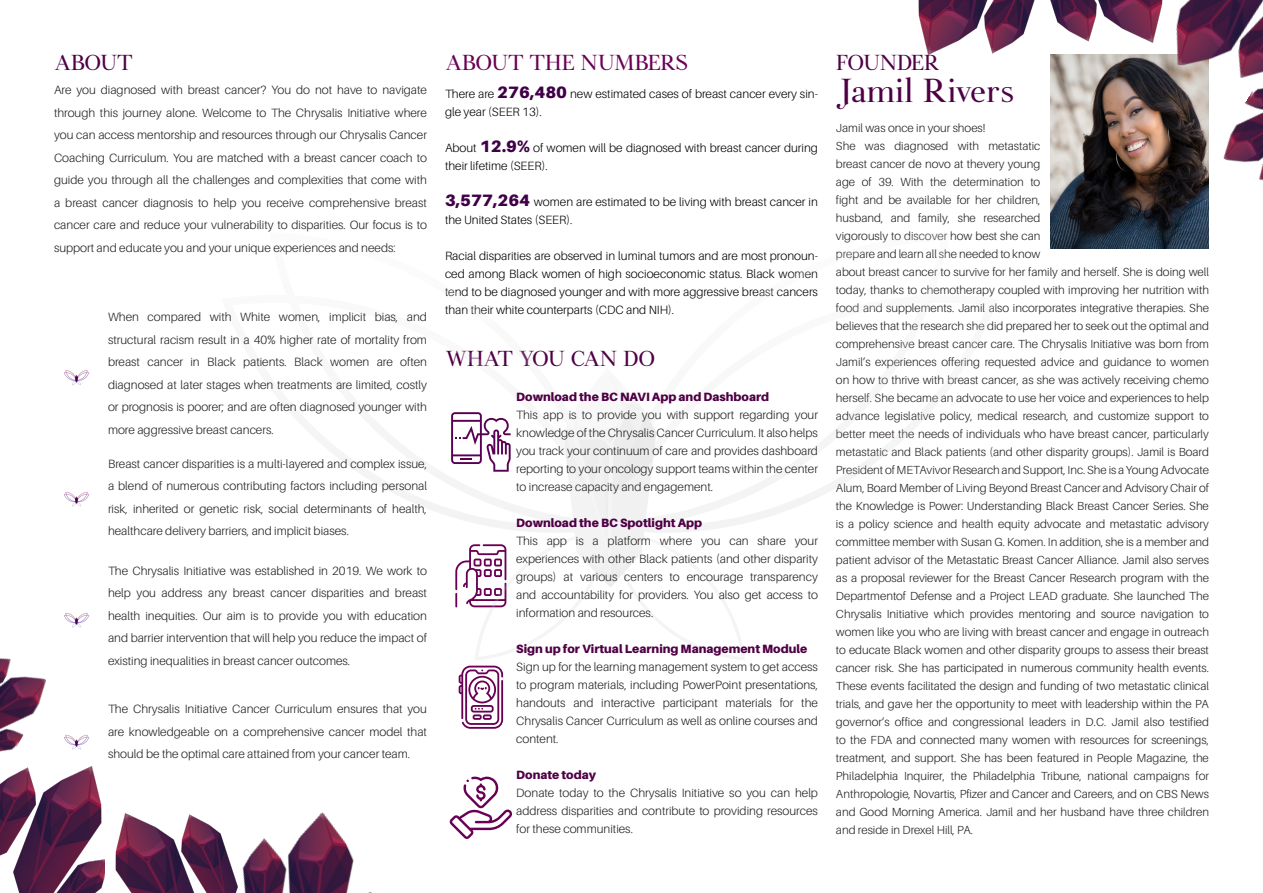
<style>
.page{position:relative;width:1263px;height:893px;background:#fff}
.page>*{position:absolute;margin:0;border:0;box-sizing:border-box;transform-origin:0 0}
.t1{font:34.5px "Botera TFE";letter-spacing:-.005em;color:#4f0045}
.t2{font:22.5px "Botera TFE";letter-spacing:-.03em;color:#4f0045}
.t3{font:22.5px "Botera TFE";letter-spacing:-.02em;color:#690054}
.t4{font:300 12px/22.5px "Aileron";color:#231f20;text-align:justify}
.negritas{font:300 12px/18px "Aileron";color:#000}
.t5{font:900 12px "Aileron";color:#4f0045}
.t6{font:300 11.7px/18px "Aileron";color:#231f20}
.s1{font-weight:900;font-size:16.5px;color:#400047}
</style>
<div class="page">
<img style="left:115px;top:813px;width:105px;height:80px">
<img style="left:1050px;top:0;width:113px;height:42px">
<img style="left:220px;top:812px;width:151px;height:81px">
<img style="left:918px;top:0;width:117px;height:54px">
<img style="left:0;top:658px;width:46px;height:94px">
<img style="left:1223px;top:88px;width:40px;height:93px">
<img style="left:1050px;top:54px;width:159px;height:195px">
<img style="left:0;top:767px;width:105px;height:126px">
<img style="left:1164px;top:0;width:99px;height:83px">
<svg style="left:459px;top:666px;width:44px;height:63px"></svg>
<svg style="left:449px;top:776px;width:63px;height:63px"></svg>
<svg style="left:745px;top:436px;width:161px;height:87px"></svg>
<svg style="left:314px;top:436px;width:137px;height:80px"></svg>
<svg style="left:451px;top:398px;width:294px;height:262px"></svg>
<img style="left:64px;top:370px;width:25px;height:16px">
<img style="left:64px;top:492px;width:26px;height:15px">
<img style="left:64px;top:613px;width:26px;height:15px">
<img style="left:64px;top:735px;width:26px;height:15px">
<p class="t2" style="left:54px;top:48px;width:80px">ABOUT</p>
<p class="t4" style="left:54px;top:79px;width:374px">Are you diagnosed with breast cancer? You do not have to navigate through this journey alone. Welcome to The Chrysalis Initiative where you can access mentorship and resources through our Chrysalis Cancer Coaching Curriculum. You are matched with a breast cancer coach to guide you through all the challenges and complexities that come with a breast cancer diagnosis to help you receive comprehensive breast cancer care and reduce your vulnerability to disparities. Our focus is to support and educate you and your unique experiences and needs:</p>
<p class="t4" style="left:108px;top:306px;width:320px">When compared with White women, implicit bias, and structural racism result in a 40% higher rate of mortality from breast cancer in Black patients. Black women are often diagnosed at later stages when treatments are limited, costly or prognosis is poorer; and are often diagnosed younger with more aggressive breast cancers.</p>
<p class="t4" style="left:108px;top:452px;width:320px">Breast cancer disparities is a multi-layered and complex issue, a blend of numerous contributing factors including personal risk, inherited or genetic risk, social determinants of health, healthcare delivery barriers, and implicit biases.</p>
<p class="t4" style="left:108px;top:559px;width:320px">The Chrysalis Initiative was established in 2019. We work to help you address any breast cancer disparities and breast health inequities. Our aim is to provide you with education and barrier intervention that will help you reduce the impact of existing inequalities in breast cancer outcomes.</p>
<p class="t4" style="left:108px;top:698px;width:320px">The Chrysalis Initiative Cancer Curriculum ensures that you are knowledgeable on a comprehensive cancer model that should be the optimal care attained from your cancer team.</p>
<p class="t3" style="left:445px;top:48px;width:244px">ABOUT THE NUMBERS</p>
<p class="t2" style="left:836px;top:48px;width:105px">FOUNDER</p>
<p class="negritas" style="left:445px;top:85px;width:374px">There are <span class="s1">276,480</span> new estimated cases of breast cancer every sin&shy;gle year (SEER 13).</p>
<p class="negritas" style="left:445px;top:139px;width:374px">About <span class="s1">12.9%</span> of women will be diagnosed with breast cancer during their lifetime (SEER).</p>
<p class="negritas" style="left:445px;top:193px;width:374px"><span class="s1">3,577,264</span> women are estimated to be living with breast cancer in the United States (SEER).</p>
<p class="negritas" style="left:445px;top:247px;width:374px;text-align:justify">Racial disparities are observed in luminal tumors and are most pronoun&shy;ced among Black women of high socioeconomic status. Black women tend to be diagnosed younger and with more aggressive breast cancers than their white counterparts (CDC and NIH).</p>
<p class="t2" style="left:445px;top:344px;width:211px">WHAT YOU CAN DO</p>
<p class="t5" style="left:516px;top:390px;width:254px">Download the BC NAVI App and Dashboard</p>
<p class="t4" style="left:516px;top:406px;width:303px;line-height:18px">This app is to provide you with support regarding your knowledge of the Chrysalis Cancer Curriculum. It also helps you track your continuum of care and provides dashboard reporting to your oncology support teams within the center to increase capacity and engagement.</p>
<p class="t5" style="left:516px;top:516px;width:187px">Download the BC Spotlight App</p>
<p class="t4" style="left:516px;top:532px;width:303px;line-height:18px">This app is a platform where you can share your experiences with other Black patients (and other disparity groups) at various centers to encourage transparency and accountability for providers. You also get access to information and resources.</p>
<p class="t5" style="left:516px;top:642px;width:293px">Sign up for Virtual Learning Management Module</p>
<p class="t4" style="left:516px;top:658px;width:303px;line-height:18px">Sign up for the learning management system to get access to program materials, including PowerPoint presentations, handouts and interactive participant materials for the Chrysalis Cancer Curriculum as well as online courses and content.</p>
<p class="t5" style="left:516px;top:768px;width:81px">Donate today</p>
<p class="t4" style="left:516px;top:784px;width:303px;line-height:18px">Donate today to the Chrysalis Initiative so you can help address disparities and contribute to providing resources for these communities.</p>
<p class="t1" style="left:836px;top:69px;width:180px">Jamil Rivers</p>
<p class="t6" style="left:836px;top:119px;width:151px">Jamil was once in your shoes!</p>
<p class="t6" style="left:836px;top:137px;width:375px">She was diagnosed with metastatic<br>breast cancer de novo at thevery young<br>age of 39. With the determination to<br>fight and be available for her children,<br>husband, and family, she researched<br>vigorously to discover how best she can<br>prepare and learn all she needed to know<br>about breast cancer to survive for her family and herself. She is doing well today, thanks to chemotherapy coupled with improving her nutrition with food and supplements. Jamil also incorporates integrative therapies. She believes that the research she did prepared her to seek out the optimal and comprehensive breast cancer care. The Chrysalis Initiative was born from Jamil’s experiences offering requested advice and guidance to women on how to thrive with breast cancer, as she was actively receiving chemo herself. She became an advocate to use her voice and experiences to help advance legislative policy, medical research, and customize support to better meet the needs of individuals who have breast cancer, particularly metastatic and Black patients (and other disparity groups). Jamil is Board President of METAvivor Research and Support, Inc. She is a Young Advocate Alum, Board Member of Living Beyond Breast Cancer and Advisory Chair of the Knowledge is Power: Understanding Black Breast Cancer Series. She is a policy science and health equity advocate and metastatic advisory committee member with Susan G. Komen. In addition, she is a member and patient advisor of the Metastatic Breast Cancer Alliance. Jamil also serves as a proposal reviewer for the Breast Cancer Research program with the Departmentof Defense and a Project LEAD graduate. She launched The Chrysalis Initiative which provides mentoring and source navigation to women like you who are living with breast cancer and engage in outreach to educate Black women and other disparity groups to assess their breast cancer risk. She has participated in numerous community health events.<br>These events facilitated the design and funding of two metastatic clinical trials, and gave her the opportunity to meet with leadership within the PA governor’s office and congressional leaders in D.C. Jamil also testified to the FDA and connected many women with resources for screenings, treatment, and support. She has been featured in People Magazine, the Philadelphia Inquirer, the Philadelphia Tribune, national campaigns for Anthropologie, Novartis, Pfizer and Cancer and Careers, and on CBS News and Good Morning America. Jamil and her husband have three children and reside in Drexel Hill, PA.</p>
</div>
